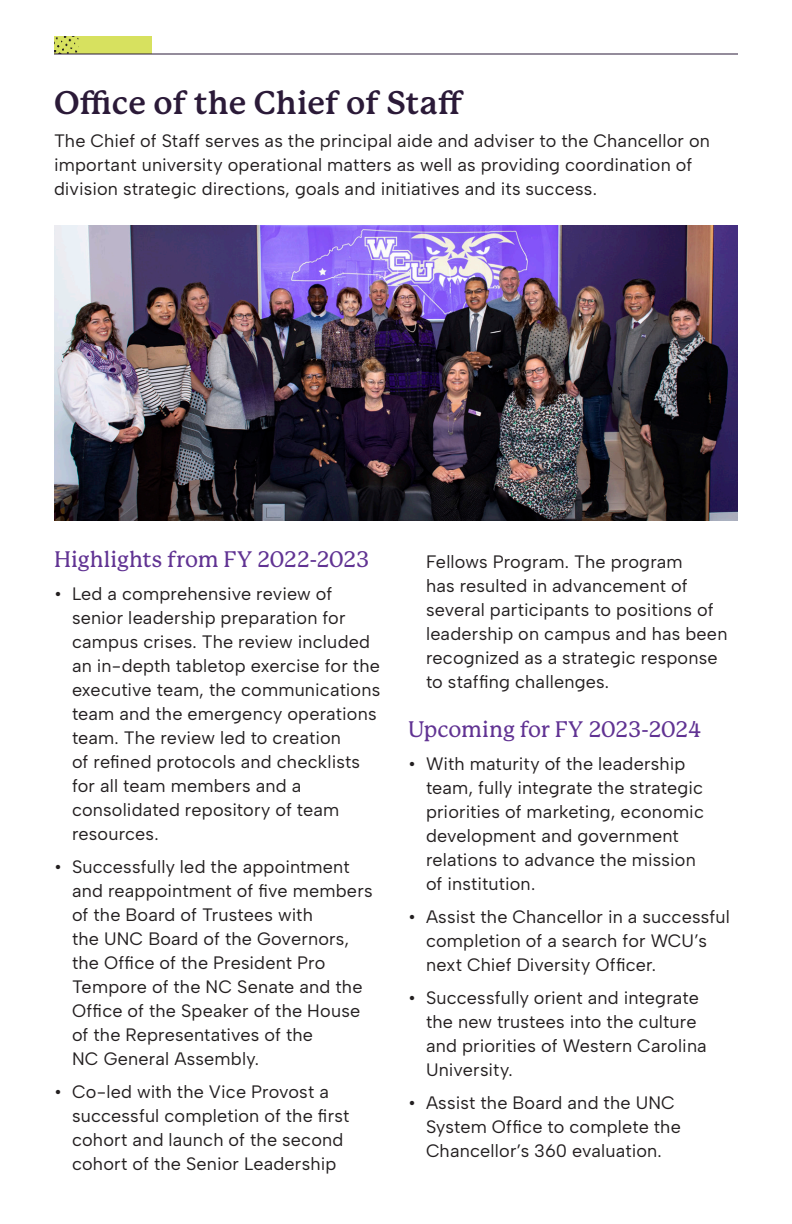
<style>
.page{position:relative;width:792px;height:1224px;background:#fff}
.page>*{position:absolute;margin:0;border:0;box-sizing:border-box;transform-origin:0 0}
.BodyCopy{font:700 32px "P22 Mackinac Pro";color:#2b1a38}
.Smaller_header{font:500 22px "P Mackinac Pro";letter-spacing:-.015em;color:#613393}
.BodyCopy-2{font:18px/24px "Albert Sans";letter-spacing:.01em;color:#231f20}
</style>
<div class="page">
<div style="left:54px;top:36px;width:97px;height:18px;background:#d7e15f"></div>
<img style="left:54px;top:36px;width:24px;height:18px">
<hr style="left:54px;top:54px;width:684px;height:1px;background:#2b1a38">
<img style="left:54px;top:226px;width:684px;height:295px">
<p class="BodyCopy" style="left:54px;top:84px;width:411px">Office of the Chief of Staff</p>
<p class="BodyCopy-2" style="left:54px;top:129px;width:658px">The Chief of Staff serves as the principal aide and adviser to the Chancellor on important university operational matters as well as providing coordination of division strategic directions, goals and initiatives and its success.</p>
<p class="Smaller_header" style="left:54px;top:547px;width:317px">Highlights from FY 2022-2023</p>
<p class="BodyCopy-2" style="left:72px;top:582px;width:310px;text-indent:-18px">• Led a comprehensive review of senior leadership preparation for campus crises. The review included an in-depth tabletop exercise for the executive team, the communications team and the emergency operations team. The review led to creation<br>of refined protocols and checklists for all team members and a consolidated repository of team resources.</p>
<p class="BodyCopy-2" style="left:72px;top:855px;width:302px;text-indent:-18px">• Successfully led the appointment and reappointment of five members of the Board of Trustees with<br>the UNC Board of the Governors, the Office of the President Pro<br>Tempore of the NC Senate and the<br>Office of the Speaker of the House of the Representatives of the<br>NC General Assembly.</p>
<p class="BodyCopy-2" style="left:72px;top:1080px;width:279px;text-indent:-18px">• Co-led with the Vice Provost a successful completion of the first cohort and launch of the second cohort of the Senior Leadership</p>
<p class="BodyCopy-2" style="left:426px;top:549px;width:303px">Fellows Program. The program<br>has resulted in advancement of several participants to positions of leadership on campus and has been recognized as a strategic response to staffing challenges.</p>
<p class="Smaller_header" style="left:408px;top:716px;width:295px">Upcoming for FY 2023-2024</p>
<p class="BodyCopy-2" style="left:426px;top:751px;width:280px;text-indent:-18px">• With maturity of the leadership team, fully integrate the strategic priorities of marketing, economic development and government relations to advance the mission of institution.</p>
<p class="BodyCopy-2" style="left:426px;top:904px;width:305px;text-indent:-18px">• Assist the Chancellor in a successful completion of a search for WCU’s next Chief Diversity Officer.</p>
<p class="BodyCopy-2" style="left:426px;top:985px;width:282px;text-indent:-18px">• Successfully orient and integrate the new trustees into the culture and priorities of Western Carolina<br>University.</p>
<p class="BodyCopy-2" style="left:426px;top:1090px;width:256px;text-indent:-18px">• Assist the Board and the UNC<br>System Office to complete the<br>Chancellor’s 360 evaluation.</p>
</div>
